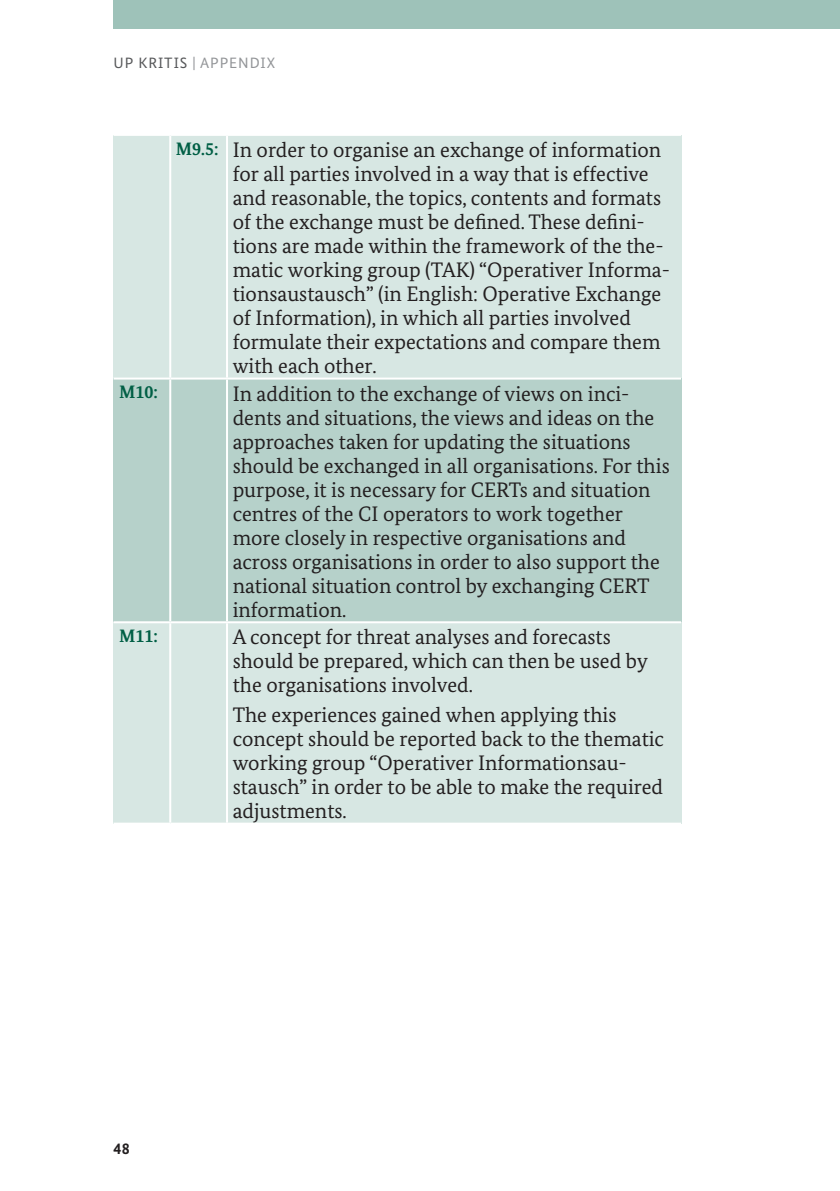
<style>
.page{position:relative;width:840px;height:1191px;background:#fff}
.page>*{position:absolute;margin:0;border:0;box-sizing:border-box;transform-origin:0 0}
.t1{font:21px/24px "Bundes Serif";color:#231f20}
.t2{font:700 18px "Bundes Serif";color:#005f45}
.t3{font:700 16px "Bundes Sans";color:#231f20}
.t4{font:15px "Bundes Sans";letter-spacing:.06em;color:#939598}
.s1{color:#57585a}
</style>
<div class="page">
<div style="left:113px;top:0;width:726px;height:28px;background:#9ec2b9"></div>
<div style="left:113px;top:135px;width:57px;height:243px;background:#d7e7e3"></div>
<div style="left:170px;top:135px;width:57px;height:243px;background:#d7e7e3"></div>
<div style="left:227px;top:135px;width:453px;height:243px;background:#d7e7e3"></div>
<div style="left:113px;top:622px;width:57px;height:201px;background:#d7e7e3"></div>
<div style="left:170px;top:622px;width:57px;height:201px;background:#d7e7e3"></div>
<div style="left:227px;top:622px;width:453px;height:201px;background:#d7e7e3"></div>
<div style="left:113px;top:378px;width:57px;height:244px;background:#b6d1ca"></div>
<div style="left:170px;top:378px;width:57px;height:244px;background:#b6d1ca"></div>
<div style="left:227px;top:378px;width:453px;height:244px;background:#b6d1ca"></div>
<hr style="left:113px;top:134px;width:57px;height:2px;background:#fff">
<hr style="left:170px;top:134px;width:57px;height:2px;background:#fff">
<hr style="left:169px;top:136px;width:2px;height:241px;background:#fff">
<hr style="left:227px;top:134px;width:453px;height:2px;background:#fff">
<hr style="left:226px;top:136px;width:2px;height:241px;background:#fff">
<hr style="left:113px;top:377px;width:57px;height:2px;background:#fff">
<hr style="left:170px;top:377px;width:57px;height:2px;background:#fff">
<hr style="left:169px;top:379px;width:2px;height:242px;background:#fff">
<hr style="left:227px;top:377px;width:453px;height:2px;background:#fff">
<hr style="left:226px;top:379px;width:2px;height:242px;background:#fff">
<hr style="left:113px;top:621px;width:57px;height:2px;background:#fff">
<hr style="left:170px;top:621px;width:57px;height:2px;background:#fff">
<hr style="left:169px;top:623px;width:2px;height:199px;background:#fff">
<hr style="left:227px;top:621px;width:453px;height:2px;background:#fff">
<hr style="left:226px;top:623px;width:2px;height:199px;background:#fff">
<hr style="left:113px;top:822px;width:57px;height:2px;background:#fff">
<hr style="left:170px;top:822px;width:57px;height:2px;background:#fff">
<hr style="left:227px;top:822px;width:453px;height:2px;background:#fff">
<p class="t4" style="left:113px;top:54px;width:163px"><span class="s1">UP KRITIS</span> | APPENDIX</p>
<p class="t2" style="left:176px;top:137px;width:44px">M9.5:</p>
<p class="t1" style="left:232px;top:137px;width:438px">In order to organise an exchange of information for all parties involved in a way that is effective and reasonable, the topics, contents and formats of the exchange must be defined. These defini&shy;tions are made within the framework of the the&shy;matic working group (TAK) “Operativer Informa&shy;tionsaustausch” (in English: Operative Exchange of Information), in which all parties involved formulate their expectations and compare them with each other.</p>
<p class="t2" style="left:119px;top:381px;width:40px">M10:</p>
<p class="t1" style="left:232px;top:381px;width:438px">In addition to the exchange of views on inci&shy;dents and situations, the views and ideas on the approaches taken for updating the situations should be exchanged in all organisations. For this purpose, it is necessary for CERTs and situation centres of the CI operators to work together more closely in respective organisations and across organisations in order to also support the national situation control by exchanging CERT information.</p>
<p class="t2" style="left:119px;top:625px;width:40px">M11:</p>
<p class="t1" style="left:232px;top:625px;width:416px">A concept for threat analyses and forecasts should be prepared, which can then be used by the organisations involved.</p>
<p class="t1" style="left:232px;top:702px;width:432px">The experiences gained when applying this concept should be reported back to the thematic working group “Operativer Informationsau&shy;stausch” in order to be able to make the required adjustments.</p>
<p class="t3" style="left:113px;top:1138px;width:18px">48</p>
</div>
